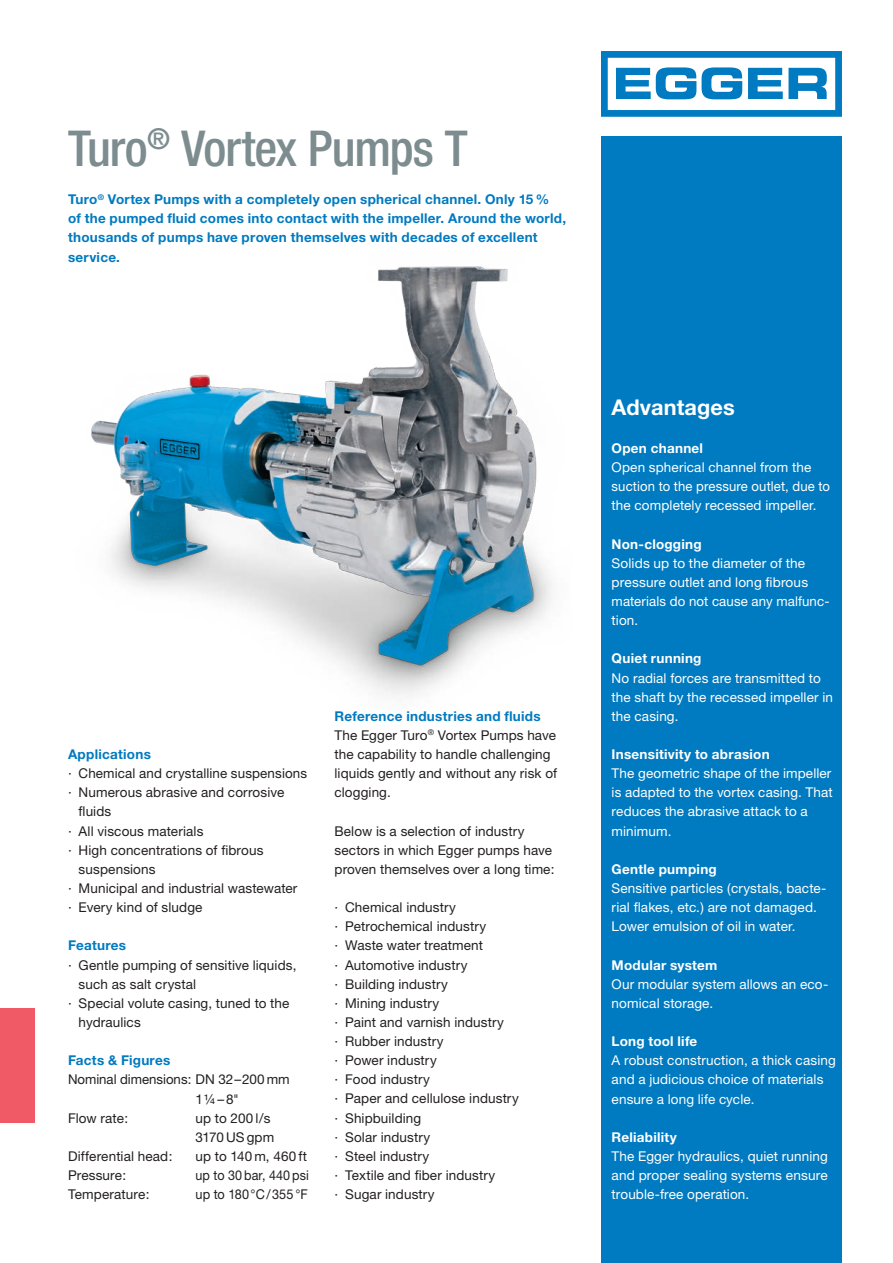
<style>
.page{position:relative;width:893px;height:1263px;background:#fff}
.page>*{position:absolute;margin:0;border:0;box-sizing:border-box;transform-origin:0 0}
.t1{font:500 condensed 49.5px "Helvetica Neue";letter-spacing:-.02em;color:#7c8c8f}
.t2{font:700 21.75px "Helvetica Neue";letter-spacing:.005em;color:#fff}
.t3{font:13.5px/19.2px "Helvetica Neue";letter-spacing:.01em;color:#231f20}
.t4{font:13.5px/19.2px "Helvetica Neue";letter-spacing:.01em;color:#fff}
.t5{font:700 13.5px/19.2px "Helvetica Neue";letter-spacing:.02em;color:#007ac0}
.t6{font:700 13.5px "Helvetica Neue";letter-spacing:.02em;color:#fff}
.t7{font:13.5px "Helvetica Neue";letter-spacing:.01em;color:#231f20;scale:.93 1}
.t8{font:13.5px "Helvetica Neue";letter-spacing:.01em;color:#231f20;scale:.94 1}
.s1{font-weight:700;color:#007ac0}
</style>
<div class="page">
<div style="left:0;top:1008px;width:34px;height:115px;background:#f05a67"></div>
<div style="left:601px;top:137px;width:241px;height:1126px;background:#007ac0"></div>
<img style="left:91px;top:266px;width:461px;height:429px">
<svg style="left:601px;top:51px;width:241px;height:66px"></svg>
<h1 class="t1" style="left:68px;top:119px;width:401px">Turo<sup>®</sup> Vortex Pumps T</h1>
<p class="t5" style="left:68px;top:189px;width:500px">Turo<sup>®</sup> Vortex Pumps with a completely open spherical channel. Only 15 %<br>of the pumped fluid comes into contact with the impeller. Around the world, thousands of pumps have proven themselves with decades of excellent service.</p>
<p class="t5" style="left:68px;top:744px;width:84px">Applications</p>
<p class="t3" style="left:68px;top:764px;width:241px">· Chemical and crystalline suspensions</p>
<p class="t3" style="left:68px;top:783px;width:218px">· Numerous abrasive and corrosive</p>
<p class="t3" style="left:79px;top:802px;width:34px">fluids</p>
<p class="t3" style="left:68px;top:821px;width:137px">· All viscous materials</p>
<p class="t3" style="left:68px;top:840px;width:197px">· High concentrations of fibrous</p>
<p class="t3" style="left:79px;top:859px;width:78px">suspensions</p>
<p class="t3" style="left:68px;top:878px;width:231px">· Municipal and industrial wastewater</p>
<p class="t3" style="left:68px;top:897px;width:136px">· Every kind of sludge</p>
<p class="t5" style="left:68px;top:936px;width:60px">Features</p>
<p class="t3" style="left:68px;top:955px;width:230px">· Gentle pumping of sensitive liquids,</p>
<p class="t3" style="left:79px;top:974px;width:119px">such as salt crystal</p>
<p class="t3" style="left:68px;top:993px;width:223px">· Special volute casing, tuned to the</p>
<p class="t3" style="left:79px;top:1012px;width:64px">hydraulics</p>
<p class="t5" style="left:68px;top:1050px;width:104px">Facts &amp; Figures</p>
<p class="t3" style="left:68px;top:1070px;width:223px">Nominal dimensions: DN 32–200 mm</p>
<p class="t3" style="left:196px;top:1089px;width:45px">1¼–8"</p>
<p class="t3" style="left:68px;top:1108px;width:62px">Flow rate:</p>
<p class="t3" style="left:196px;top:1108px;width:80px">up to 200 l/s<br>3170 USgpm</p>
<p class="t3" style="left:68px;top:1146px;width:106px">Differential head:</p>
<p class="t3" style="left:196px;top:1146px;width:113px">up to 140 m, 460 ft</p>
<p class="t3" style="left:68px;top:1165px;width:60px">Pressure:</p>
<p class="t7" style="left:196px;top:1167px;width:123px">up to 30 bar, 440 psi</p>
<p class="t3" style="left:68px;top:1184px;width:83px">Temperature:</p>
<p class="t8" style="left:196px;top:1186px;width:121px">up to 180°C/355 °F</p>
<p class="t3" style="left:334px;top:706px;width:224px"><span class="s1">Reference industries and fluids<br></span>The Egger Turo<sup>®</sup> Vortex Pumps have the capability to handle challenging liquids gently and without any risk of clogging.</p>
<p class="t3" style="left:334px;top:821px;width:222px">Below is a selection of industry sectors in which Egger pumps have proven themselves over a long time:</p>
<p class="t3" style="left:334px;top:897px;width:186px">· Chemical industry<br>· Petrochemical industry<br>· Waste water treatment<br>· Automotive industry<br>· Building industry<br>· Mining industry<br>· Paint and varnish industry<br>· Rubber industry<br>· Power industry<br>· Food industry<br>· Paper and cellulose industry · Shipbuilding<br>· Solar industry<br>· Steel industry<br>· Textile and fiber industry<br>· Sugar industry</p>
<h2 class="t2" style="left:612px;top:393px;width:125px">Advantages</h2>
<p class="t6" style="left:612px;top:440px;width:93px">Open channel</p>
<p class="t4" style="left:612px;top:457px;width:220px">Open spherical channel from the suction to the pressure outlet, due to the completely recessed impeller.</p>
<p class="t6" style="left:612px;top:535px;width:91px">Non-clogging</p>
<p class="t4" style="left:612px;top:553px;width:219px">Solids up to the diameter of the pressure outlet and long fibrous materials do not cause any malfunc&shy;tion.</p>
<p class="t6" style="left:612px;top:650px;width:91px">Quiet running</p>
<p class="t4" style="left:612px;top:668px;width:223px">No radial forces are transmitted to the shaft by the recessed impeller in the casing.</p>
<p class="t6" style="left:612px;top:746px;width:160px">Insensitivity to abrasion</p>
<p class="t4" style="left:612px;top:764px;width:223px">The geometric shape of the impeller is adapted to the vortex casing. That reduces the abrasive attack to a minimum.</p>
<p class="t6" style="left:612px;top:861px;width:107px">Gentle pumping</p>
<p class="t4" style="left:612px;top:878px;width:216px">Sensitive particles (crystals, bacte&shy;rial flakes, etc.) are not damaged.<br>Lower emulsion of oil in water.</p>
<p class="t6" style="left:612px;top:956px;width:107px">Modular system</p>
<p class="t4" style="left:612px;top:974px;width:218px">Our modular system allows an eco&shy;nomical storage.</p>
<p class="t6" style="left:612px;top:1033px;width:87px">Long tool life</p>
<p class="t4" style="left:612px;top:1051px;width:226px">A robust construction, a thick casing and a judicious choice of materials ensure a long life cycle.</p>
<p class="t6" style="left:612px;top:1128px;width:67px">Reliability</p>
<p class="t4" style="left:612px;top:1146px;width:218px;text-align:justify">The Egger hydraulics, quiet running and proper sealing systems ensure trouble-free operation.</p>
</div>
